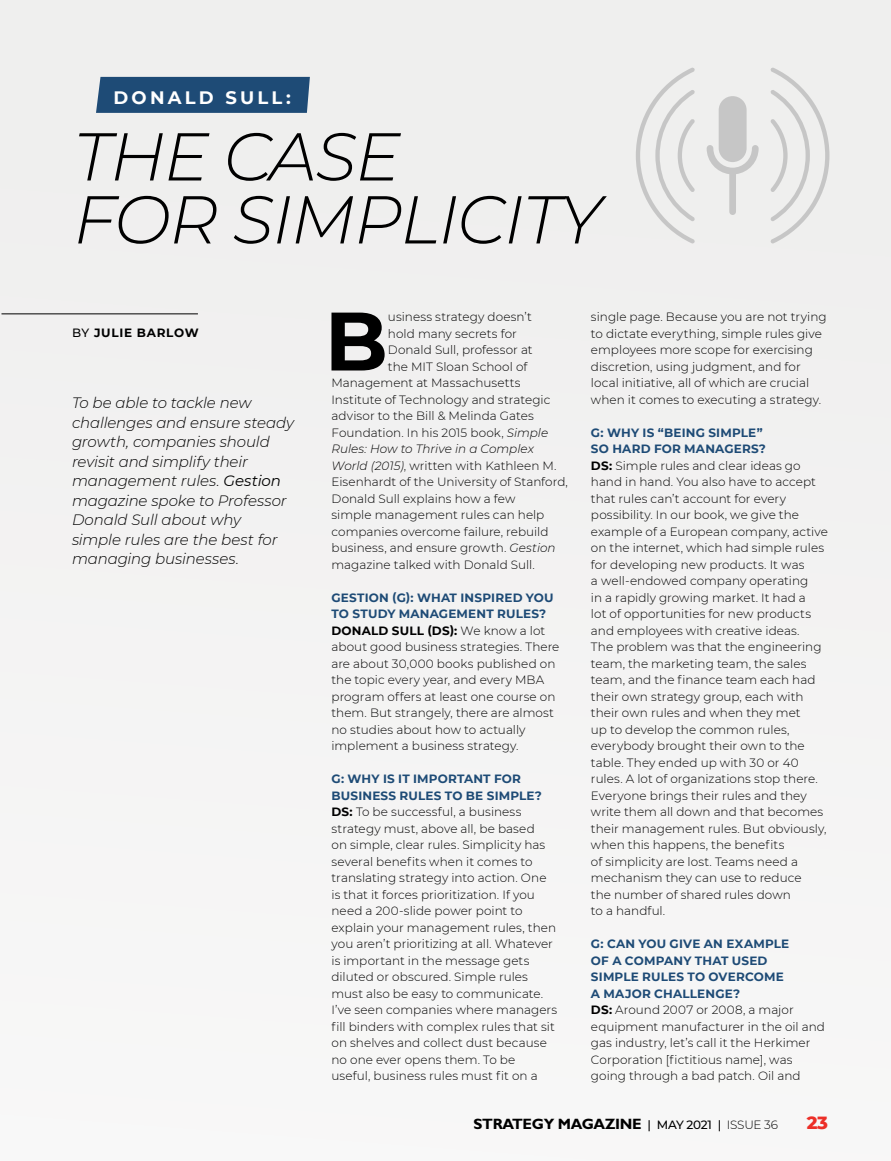
<style>
.page{position:relative;width:891px;height:1161px;background:#f3f3f2}
.page>*{position:absolute;margin:0;border:0;box-sizing:border-box;transform-origin:0 0}
.t1{font:700 82.65px "Montserrat";color:#000}
.t2{font:italic 300 67.5px/63px "Montserrat";letter-spacing:-.02em;color:#000}
.t3{font:700 18px "Montserrat";letter-spacing:.18em;color:#fff}
.t4{font:800 18px "Montserrat";color:#ec2f28}
.t5{font:italic 300 15px/19.5px "Montserrat";letter-spacing:-.01em;color:#000}
.t6{font:700 15px "Gill Sans";letter-spacing:-.02em;color:#000}
.t7{font:300 12px/16.5px "Montserrat";letter-spacing:.005em;color:#000}
.t8{font:italic 300 12px "Montserrat";letter-spacing:.005em;color:#000}
.t9{font:700 12px "Montserrat";letter-spacing:.06em;color:#000}
.s1{font-weight:500}
.s2{font-weight:400}
.s3{font-style:italic}
.s4{font-weight:700;color:#1e4b76}
.s5{font-weight:700}
.s6{font-family:"Montserrat";font-weight:500;font-size:12px}
.s7{font-family:"Montserrat";font-weight:300;font-size:12px}
</style>
<div class="page">
<hr style="left:2px;top:314px;width:196px;height:1px;background:#000">
<div style="left:96px;top:77px;width:214px;height:36px;background:#1e4b76"></div>
<div style="left:719px;top:96px;width:28px;height:66px;background:#c6c6c6;border-radius:14px"></div>
<svg style="left:707px;top:145px;width:52px;height:70px"></svg>
<svg style="left:770px;top:67px;width:59px;height:176px"></svg>
<svg style="left:636px;top:67px;width:59px;height:176px"></svg>
<h3 class="t3" style="left:113px;top:84px;width:179px">DONALD SULL:</h3>
<h2 class="t2" style="left:74px;top:123px;width:529px">THE CASE<br>FOR SIMPLICITY</h2>
<p class="t9" style="left:72px;top:324px;width:128px"><span class="s1">BY</span> JULIE BARLOW</p>
<p class="t5" style="left:72px;top:392px;width:224px">To be able to tackle new challenges and ensure steady growth, companies should revisit and simplify their management rules. <span class="s2">Gestion </span>magazine spoke to Professor<br>Donald Sull about why<br>simple rules are the best for managing businesses.</p>
<h1 class="t1" style="left:325px;top:282px;width:65px">B</h1>
<p class="t7" style="left:388px;top:308px;width:146px">usiness strategy doesn’t</p>
<p class="t7" style="left:388px;top:325px;width:131px">hold many secrets for</p>
<p class="t7" style="left:388px;top:341px;width:146px">Donald Sull, professor at</p>
<p class="t7" style="left:388px;top:358px;width:141px">the MIT Sloan School of</p>
<p class="t7" style="left:331px;top:374px;width:191px">Management at Massachusetts</p>
<p class="t7" style="left:331px;top:391px;width:220px">Institute of Technology and strategic</p>
<p class="t7" style="left:331px;top:407px;width:204px">advisor to the Bill &amp; Melinda Gates</p>
<p class="t7" style="left:331px;top:424px;width:218px">Foundation. In his 2015 book, <span class="s3">Simple</span></p>
<p class="t8" style="left:331px;top:441px;width:204px">Rules: How to Thrive in a Complex</p>
<p class="t7" style="left:331px;top:457px;width:227px"><span class="s3">World (2015)</span>, written with Kathleen M.</p>
<p class="t7" style="left:331px;top:473px;width:238px">Eisenhardt of the University of Stanford,</p>
<p class="t7" style="left:331px;top:490px;width:186px">Donald Sull explains how a few</p>
<p class="t7" style="left:331px;top:506px;width:214px">simple management rules can help</p>
<p class="t7" style="left:331px;top:523px;width:219px">companies overcome failure, rebuild</p>
<p class="t7" style="left:331px;top:539px;width:226px">business, and ensure growth. <span class="s3">Gestion</span></p>
<p class="t7" style="left:331px;top:556px;width:205px">magazine talked with Donald Sull.</p>
<p class="t7" style="left:331px;top:589px;width:229px"><span class="s4">GESTION (G): WHAT INSPIRED YOU TO STUDY MANAGEMENT RULES?<br></span><span class="s5">DONALD SULL (DS):</span> We know a lot about good business strategies. There are about 30,000 books published on the topic every year, and every MBA program offers at least one course on them. But strangely, there are almost no studies about how to actually implement a business strategy.</p>
<p class="t7" style="left:331px;top:770px;width:227px"><span class="s4">G: WHY IS IT IMPORTANT FOR BUSINESS RULES TO BE SIMPLE?<br></span><span class="s5">DS:</span> To be successful, a business strategy must, above all, be based<br>on simple, clear rules. Simplicity has several benefits when it comes to translating strategy into action. One is that it forces prioritization. If you need a 200-slide power point to explain your management rules, then you aren’t prioritizing at all. Whatever is important in the message gets diluted or obscured. Simple rules must also be easy to communicate.<br>I’ve seen companies where managers fill binders with complex rules that sit on shelves and collect dust because no one ever opens them. To be useful, business rules must fit on a</p>
<p class="t7" style="left:591px;top:308px;width:237px">single page. Because you are not trying to dictate everything, simple rules give employees more scope for exercising discretion, using judgment, and for local initiative, all of which are crucial when it comes to executing a strategy.</p>
<p class="t7" style="left:591px;top:424px;width:239px"><span class="s4">G: WHY IS “BEING SIMPLE”<br>SO HARD FOR MANAGERS?<br></span><span class="s5">DS:</span> Simple rules and clear ideas go hand in hand. You also have to accept that rules can’t account for every possibility. In our book, we give the example of a European company, active on the internet, which had simple rules for developing new products. It was<br>a well-endowed company operating<br>in a rapidly growing market. It had a<br>lot of opportunities for new products and employees with creative ideas.<br>The problem was that the engineering team, the marketing team, the sales team, and the finance team each had their own strategy group, each with their own rules and when they met<br>up to develop the common rules, everybody brought their own to the table. They ended up with 30 or 40 rules. A lot of organizations stop there.<br>Everyone brings their rules and they write them all down and that becomes their management rules. But obviously, when this happens, the benefits<br>of simplicity are lost. Teams need a mechanism they can use to reduce<br>the number of shared rules down<br>to a handful.</p>
<p class="t7" style="left:591px;top:935px;width:236px"><span class="s4">G: CAN YOU GIVE AN EXAMPLE<br>OF A COMPANY THAT USED<br>SIMPLE RULES TO OVERCOME<br>A MAJOR CHALLENGE?<br></span><span class="s5">DS:</span> Around 2007 or 2008, a major equipment manufacturer in the oil and gas industry, let’s call it the Herkimer<br>Corporation [fictitious name], was going through a bad patch. Oil and</p>
<p class="t6" style="left:473px;top:1115px;width:306px">STRATEGY MAGAZINE <span class="s6">| MAY 2021 |</span> <span class="s7">ISSUE 36</span></p>
<h3 class="t4" style="left:807px;top:1109px;width:23px">23</h3>
</div>
